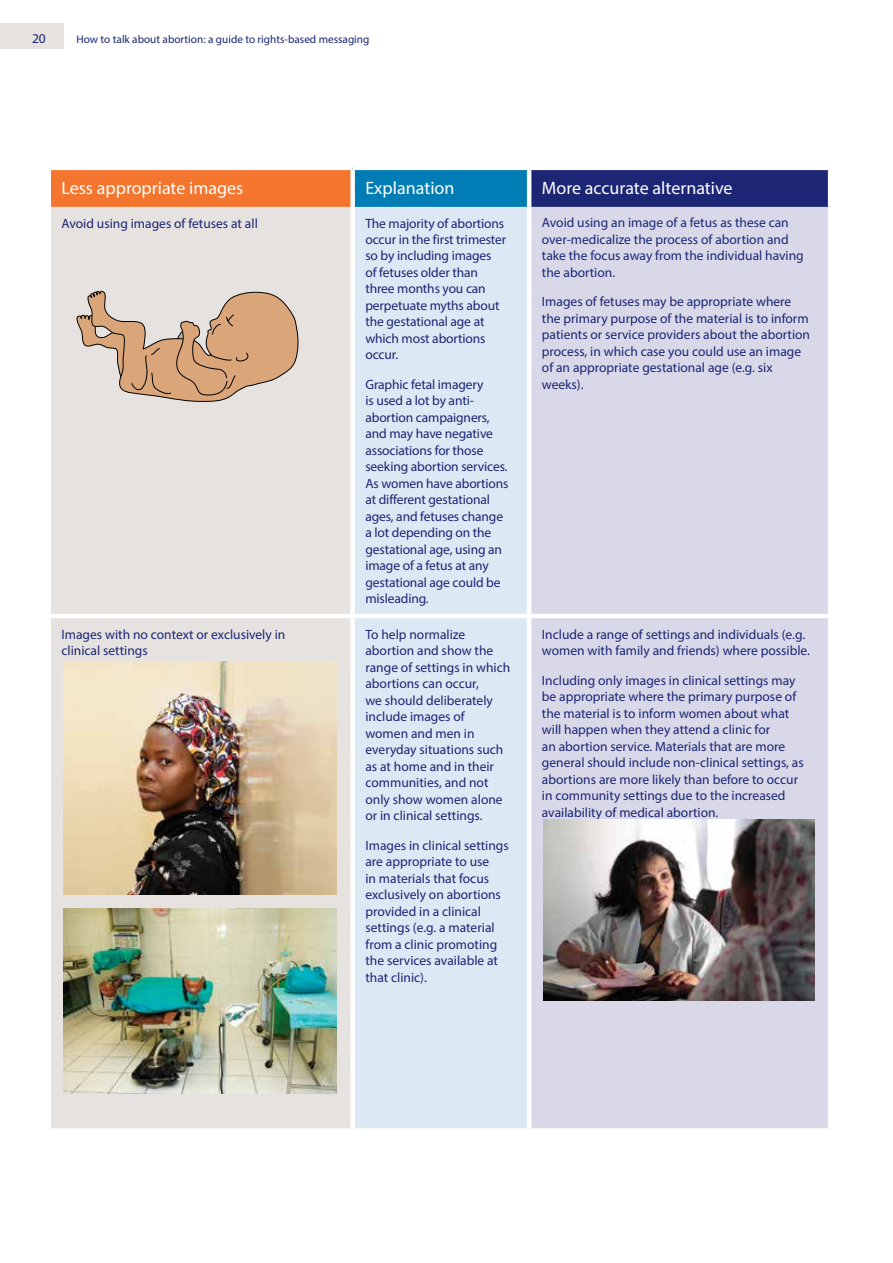
<style>
.page{position:relative;width:893px;height:1263px;background:#fff}
.page>*{position:absolute;margin:0;border:0;box-sizing:border-box;transform-origin:0 0}
.t1{font:18px "Myriad Pro";color:#fff}
.t2{font:13.5px/16.5px "Myriad Pro";color:#1c2674}
.t3{font:11.25px "Myriad Pro";color:#1c2674}
</style>
<div class="page">
<div style="left:0;top:23px;width:64px;height:26px;background:#e6e2df"></div>
<div style="left:49px;top:168px;width:304px;height:39px;background:#f4762e"></div>
<div style="left:353px;top:168px;width:176px;height:39px;background:#007db4"></div>
<div style="left:529px;top:168px;width:301px;height:39px;background:#1c2674"></div>
<div style="left:51px;top:207px;width:299px;height:921px;background:#e6e2df"></div>
<div style="left:355px;top:207px;width:172px;height:921px;background:#dce8f3"></div>
<div style="left:531px;top:207px;width:297px;height:921px;background:#d8d8e8"></div>
<hr style="left:47px;top:166px;width:306px;height:4px;background:#fff">
<hr style="left:47px;top:170px;width:4px;height:37px;background:#fff">
<hr style="left:353px;top:166px;width:176px;height:4px;background:#fff">
<div style="left:350px;top:170px;width:5px;height:37px;background:#fff"></div>
<hr style="left:529px;top:166px;width:303px;height:4px;background:#fff">
<hr style="left:527px;top:170px;width:4px;height:37px;background:#fff">
<hr style="left:828px;top:170px;width:4px;height:37px;background:#fff">
<hr style="left:47px;top:614px;width:306px;height:4px;background:#fff">
<hr style="left:353px;top:614px;width:176px;height:4px;background:#fff">
<hr style="left:529px;top:614px;width:303px;height:4px;background:#fff">
<svg style="left:76px;top:214px;width:223px;height:188px;background:#dac7b6"></svg>
<img style="left:64px;top:909px;width:273px;height:185px">
<img style="left:64px;top:662px;width:273px;height:232px">
<img style="left:544px;top:820px;width:271px;height:181px">
<p class="t2" style="left:32px;top:30px;width:15px">20</p>
<p class="t3" style="left:77px;top:32px;width:294px">How to talk about abortion: a guide to rights-based messaging</p>
<h1 class="t1" style="left:62px;top:177px;width:183px">Less appropriate images</h1>
<h1 class="t1" style="left:365px;top:177px;width:90px">Explanation</h1>
<h1 class="t1" style="left:542px;top:177px;width:192px">More accurate alternative</h1>
<p class="t2" style="left:62px;top:214px;width:198px">Avoid using images of fetuses at all</p>
<p class="t2" style="left:365px;top:214px;width:142px">The majority of abortions occur in the first trimester so by including images<br>of fetuses older than three months you can perpetuate myths about the gestational age at which most abortions occur.</p>
<p class="t2" style="left:365px;top:376px;width:145px">Graphic fetal imagery<br>is used a lot by anti&shy;abortion campaigners, and may have negative associations for those seeking abortion services.<br>As women have abortions at different gestational ages, and fetuses change a lot depending on the gestational age, using an image of a fetus at any gestational age could be misleading.</p>
<p class="t2" style="left:542px;top:214px;width:263px">Avoid using an image of a fetus as these can over-medicalize the process of abortion and take the focus away from the individual having the abortion.</p>
<p class="t2" style="left:542px;top:293px;width:270px">Images of fetuses may be appropriate where the primary purpose of the material is to inform patients or service providers about the abortion process, in which case you could use an image of an appropriate gestational age (e.g. six weeks).</p>
<p class="t2" style="left:62px;top:626px;width:225px">Images with no context or exclusively in clinical settings</p>
<p class="t2" style="left:365px;top:626px;width:146px">To help normalize abortion and show the range of settings in which abortions can occur,<br>we should deliberately include images of women and men in everyday situations such as at home and in their communities, and not only show women alone or in clinical settings.</p>
<p class="t2" style="left:365px;top:837px;width:145px">Images in clinical settings are appropriate to use<br>in materials that focus exclusively on abortions provided in a clinical settings (e.g. a material from a clinic promoting the services available at that clinic).</p>
<p class="t2" style="left:542px;top:626px;width:270px">Include a range of settings and individuals (e.g. women with family and friends) where possible.</p>
<p class="t2" style="left:542px;top:671px;width:263px">Including only images in clinical settings may be appropriate where the primary purpose of the material is to inform women about what will happen when they attend a clinic for<br>an abortion service. Materials that are more general should include non-clinical settings, as abortions are more likely than before to occur in community settings due to the increased availability of medical abortion.</p>
</div>
